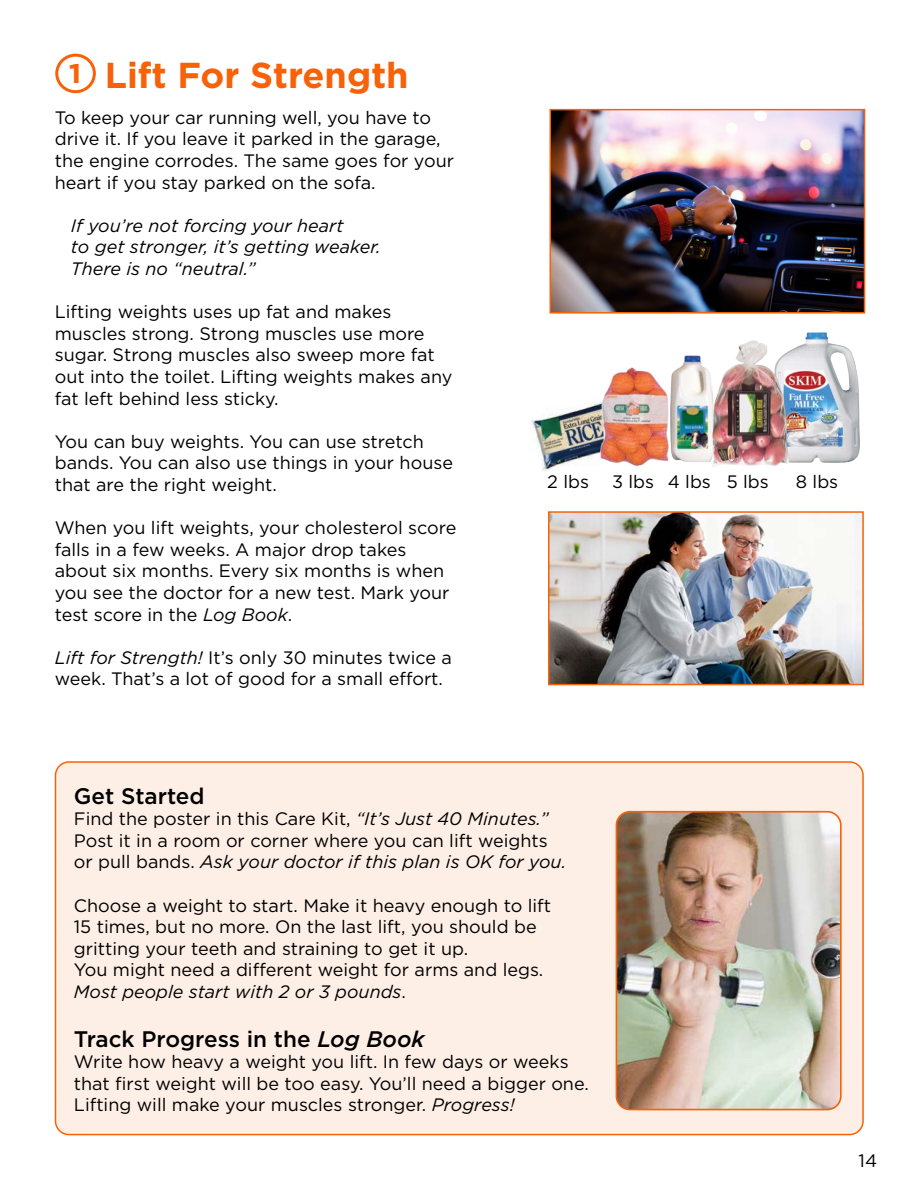
<style>
.page{position:relative;width:918px;height:1188px;background:#fff}
.page>*{position:absolute;margin:0;border:0;box-sizing:border-box;transform-origin:0 0}
.t1{font:700 36px "Gotham";color:#f76208}
.t2{font:700 27px "Gotham";color:#f76208;scale:1.11 1}
.t3{font:500 22.5px "Gotham";color:#000}
.t4{font:18px/21.6px "Gotham";color:#000}
.t5{font:italic 18px/21.6px "Gotham";color:#000}
.s1{font-style:italic}
.s2{font-style:normal}
</style>
<div class="page">
<div style="left:56px;top:762px;width:807px;height:373px;background:#feefe6;border-radius:14px"></div>
<div style="left:55px;top:761px;width:809px;height:374px;border:2px solid #f76208;border-radius:14px"></div>
<img style="left:616px;top:812px;width:223px;height:298px">
<div style="left:616px;top:811px;width:226px;height:299px;border:2px solid #f76208;border-radius:14px"></div>
<img style="left:678px;top:355px;width:28px;height:107px">
<img style="left:801px;top:332px;width:59px;height:131px">
<img style="left:530px;top:403px;width:63px;height:68px">
<img style="left:593px;top:367px;width:85px;height:99px">
<img style="left:706px;top:340px;width:95px;height:127px">
<img style="left:553px;top:112px;width:309px;height:199px">
<div style="left:550px;top:109px;width:315px;height:205px;border:2px solid #f76208"></div>
<img style="left:551px;top:514px;width:310px;height:168px">
<div style="left:548px;top:511px;width:316px;height:174px;border:2px solid #f76208"></div>
<div style="left:55px;top:54px;width:41px;height:39px;border:3px solid #f76208;border-radius:50%"></div>
<p class="t2" style="left:69px;top:56px;width:13px">1</p>
<p class="t1" style="left:105px;top:52px;width:305px">Lift For Strength</p>
<p class="t4" style="left:55px;top:106px;width:401px">To keep your car running well, you have to drive it. If you leave it parked in the garage, the engine corrodes. The same goes for your heart if you stay parked on the sofa.</p>
<p class="t5" style="left:71px;top:214px;width:311px">If you’re not forcing your heart<br>to get stronger, it’s getting weaker.<br>There is no “neutral.”</p>
<p class="t4" style="left:55px;top:301px;width:399px">Lifting weights uses up fat and makes muscles strong. Strong muscles use more sugar. Strong muscles also sweep more fat out into the toilet. Lifting weights makes any fat left behind less sticky.</p>
<p class="t4" style="left:55px;top:430px;width:400px">You can buy weights. You can use stretch bands. You can also use things in your house that are the right weight.</p>
<p class="t4" style="left:55px;top:517px;width:403px">When you lift weights, your cholesterol score falls in a few weeks. A major drop takes about six months. Every six months is when you see the doctor for a new test. Mark your test score in the <span class="s1">Log Book</span>.</p>
<p class="t4" style="left:55px;top:646px;width:399px"><span class="s1">Lift for Strength!</span> It’s only 30 minutes twice a week. That’s a lot of good for a small effort.</p>
<p class="t4" style="left:547px;top:471px;width:43px">2 lbs</p>
<p class="t4" style="left:612px;top:471px;width:158px">3 lbs 4 lbs 5 lbs</p>
<p class="t4" style="left:796px;top:471px;width:44px">8 lbs</p>
<p class="t3" style="left:74px;top:781px;width:132px">Get Started</p>
<p class="t4" style="left:74px;top:808px;width:476px">Find the poster in this Care Kit, <span class="s1">“It’s Just 40 Minutes.”</span></p>
<p class="t4" style="left:74px;top:829px;width:475px">Post it in a room or corner where you can lift weights</p>
<p class="t5" style="left:74px;top:851px;width:494px"><span class="s2">or pull bands.</span> Ask your doctor if this plan is OK for you.</p>
<p class="t4" style="left:74px;top:894px;width:479px">Choose a weight to start. Make it heavy enough to lift</p>
<p class="t4" style="left:74px;top:916px;width:464px">15 times, but no more. On the last lift, you should be</p>
<p class="t4" style="left:74px;top:937px;width:396px">gritting your teeth and straining to get it up.</p>
<p class="t4" style="left:74px;top:959px;width:471px">You might need a different weight for arms and legs.</p>
<p class="t5" style="left:74px;top:980px;width:334px">Most people start with 2 or 3 pounds<span class="s2">.</span></p>
<p class="t3" style="left:74px;top:1024px;width:352px">Track Progress in the <span class="s1">Log Book</span></p>
<p class="t4" style="left:74px;top:1051px;width:496px">Write how heavy a weight you lift. In few days or weeks</p>
<p class="t4" style="left:74px;top:1072px;width:517px">that first weight will be too easy. You’ll need a bigger one.</p>
<p class="t4" style="left:74px;top:1094px;width:442px">Lifting will make your muscles stronger. <span class="s1">Progress!</span></p>
<p class="t4" style="left:859px;top:1149px;width:20px">14</p>
</div>
